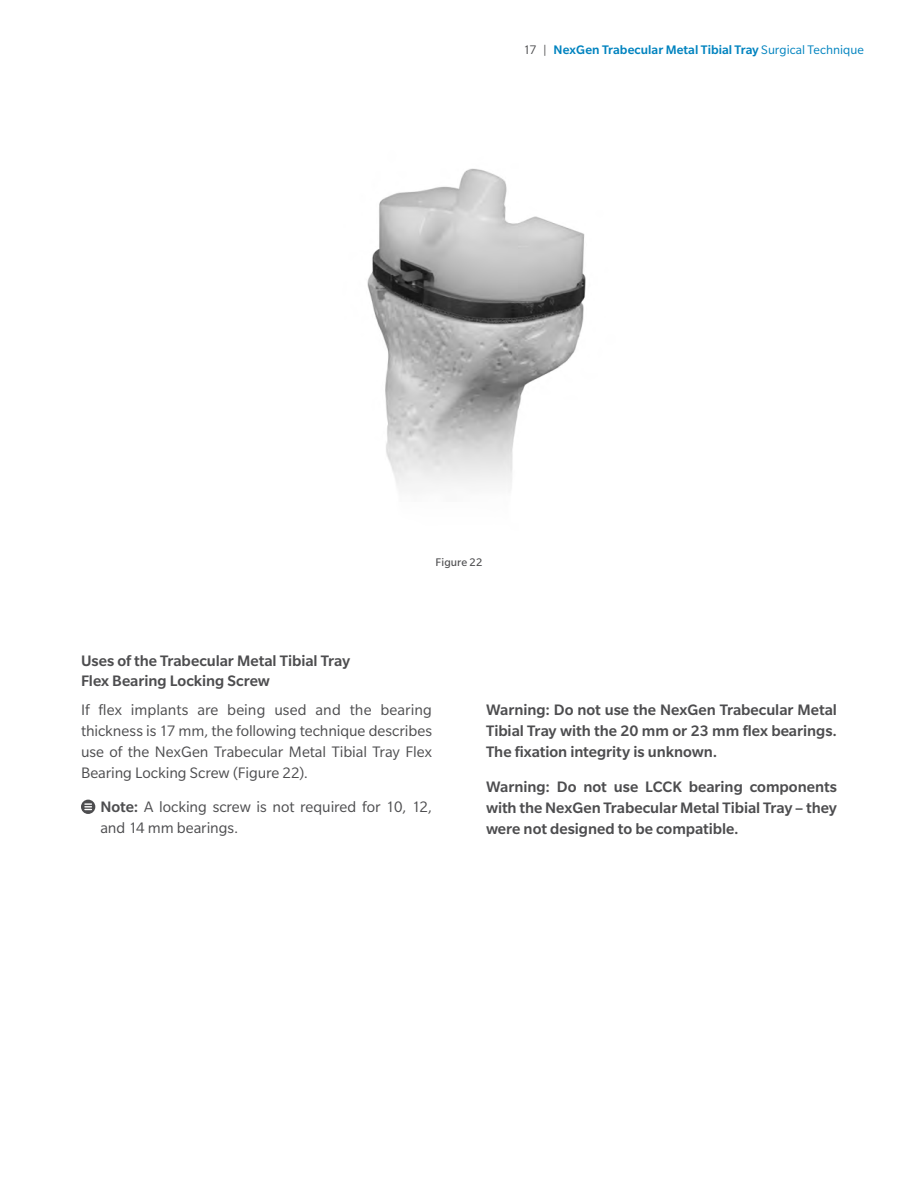
<style>
.page{position:relative;width:918px;height:1188px;background:#fff}
.page>*{position:absolute;margin:0;border:0;box-sizing:border-box;transform-origin:0 0}
.t1{font:500 16.5px/21px "Slate Pro";color:#4d4d4f;text-align:justify}
.t2{font:16.5px/21px "Slate Pro";letter-spacing:-.005em;color:#4d4d4f;text-align:justify}
.t3{font:500 13.5px "Slate Pro";letter-spacing:.005em;color:#0083bf}
.t4{font:12px "Slate Pro";letter-spacing:.005em;color:#4d4d4f}
.s1{font-weight:400;color:#4d4d4f}
.s2{font-weight:400}
.s3{font-weight:500}
</style>
<div class="page">
<img style="left:367px;top:168px;width:219px;height:319px">
<svg style="left:81px;top:800px;width:14px;height:14px"></svg>
<svg style="left:85px;top:803px;width:6px;height:7px"></svg>
<p class="t3" style="left:523px;top:42px;width:342px"><span class="s1">17 |</span> NexGen Trabecular Metal Tibial Tray <span class="s2">Surgical Technique</span></p>
<p class="t4" style="left:436px;top:556px;width:48px">Figure 22</p>
<p class="t1" style="left:81px;top:651px;width:271px;line-height:19.5px">Uses of the Trabecular Metal Tibial Tray<br>Flex Bearing Locking Screw</p>
<p class="t2" style="left:81px;top:699px;width:352px">If flex implants are being used and the bearing thickness is 17 mm, the following technique describes use of the NexGen Trabecular Metal Tibial Tray Flex Bearing Locking Screw (Figure 22).</p>
<p class="t2" style="left:100px;top:797px;width:333px"><span class="s3">Note:</span> A locking screw is not required for 10, 12, and 14 mm bearings.</p>
<p class="t1" style="left:486px;top:699px;width:353px">Warning: Do not use the NexGen Trabecular Metal Tibial Tray with the 20 mm or 23 mm flex bearings.<br>The fixation integrity is unknown.</p>
<p class="t1" style="left:486px;top:776px;width:353px">Warning: Do not use LCCK bearing components with the NexGen Trabecular Metal Tibial Tray – they were not designed to be compatible.</p>
</div>
